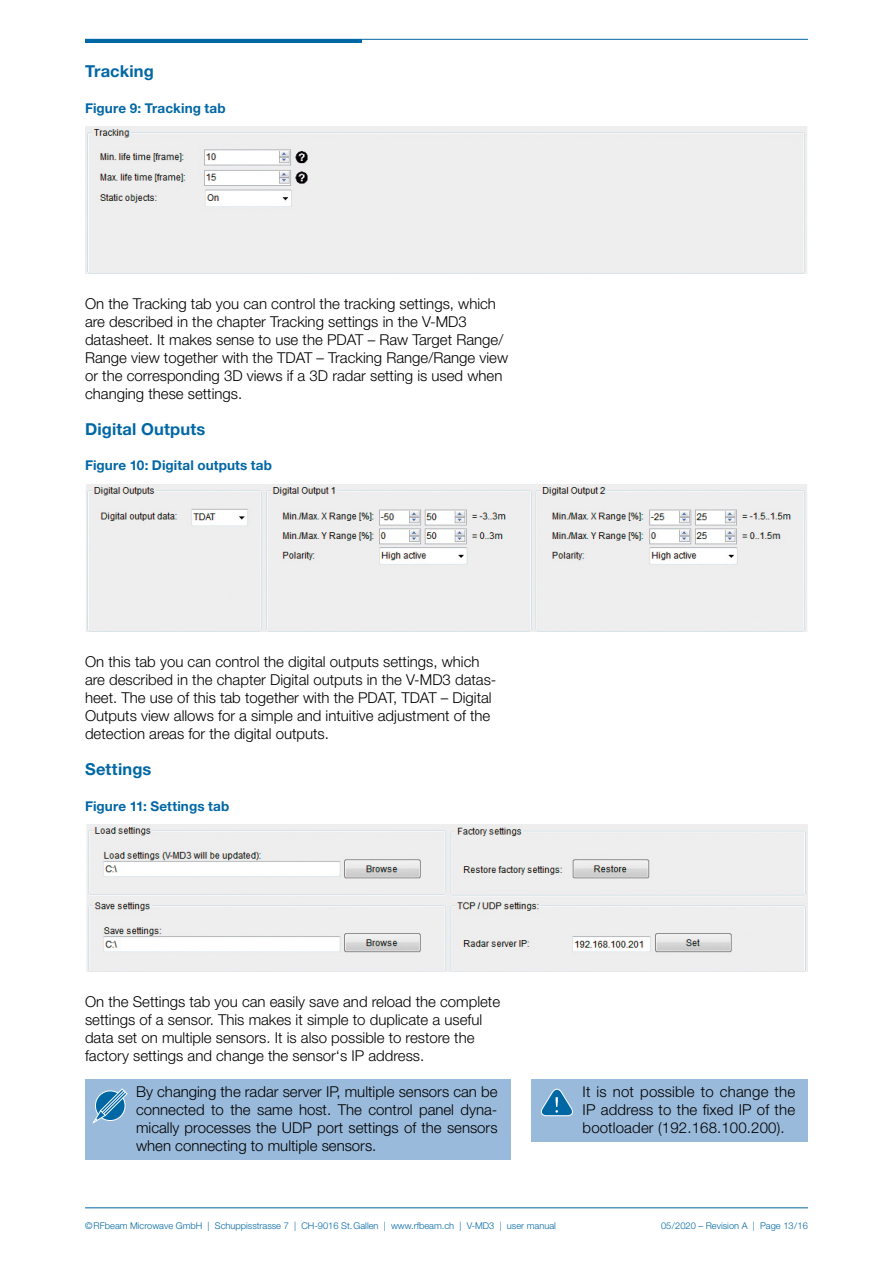
<style>
.page{position:relative;width:893px;height:1263px;background:#fff}
.page>*{position:absolute;margin:0;border:0;box-sizing:border-box;transform-origin:0 0}
.t1{font:700 16.5px "Helvetica Neue LT Std";letter-spacing:.01em;color:#0067a5}
.t2{font:300 15px/17.9px "Helvetica Neue LT Std";color:#000}
.t3{font:700 13.5px "Helvetica Neue LT Std";letter-spacing:.01em;color:#0067a5}
.t4{font:300 9.3px "Helvetica Neue LT Std";color:#0067a5}
</style>
<div class="page">
<hr style="left:85px;top:1207px;width:723px;height:1px;background:#0067a5">
<hr style="left:85px;top:39px;width:723px;height:1px;background:#0067a5">
<hr style="left:85px;top:39px;width:276px;height:4px;background:#0067a5">
<img style="left:85px;top:127px;width:722px;height:147px">
<img style="left:85px;top:485px;width:722px;height:146px">
<img style="left:86px;top:825px;width:722px;height:146px">
<div style="left:85px;top:1079px;width:425px;height:80px;background:#9abadb"></div>
<svg style="left:92px;top:1088px;width:36px;height:36px"></svg>
<div style="left:531px;top:1079px;width:277px;height:63px;background:#9abadb"></div>
<svg style="left:540px;top:1088px;width:33px;height:28px"></svg>
<p class="t1" style="left:85px;top:61px;width:70px">Tracking</p>
<p class="t3" style="left:85px;top:99px;width:142px">Figure 9: Tracking tab</p>
<p class="t2" style="left:85px;top:295px;width:425px">On the Tracking tab you can control the tracking settings, which are described in the chapter Tracking settings in the V-MD3 datasheet. It makes sense to use the PDAT – Raw Target Range/ Range view together with the TDAT – Tracking Range/Range view or the corresponding 3D views if a 3D radar setting is used when changing these settings.</p>
<p class="t1" style="left:85px;top:419px;width:122px">Digital Outputs</p>
<p class="t3" style="left:85px;top:457px;width:189px">Figure 10: Digital outputs tab</p>
<p class="t2" style="left:85px;top:653px;width:413px">On this tab you can control the digital outputs settings, which are described in the chapter Digital outputs in the V-MD3 datas&shy;heet. The use of this tab together with the PDAT, TDAT – Digital Outputs view allows for a simple and intuitive adjustment of the detection areas for the digital outputs.</p>
<p class="t1" style="left:85px;top:759px;width:68px">Settings</p>
<p class="t3" style="left:85px;top:797px;width:146px">Figure 11: Settings tab</p>
<p class="t2" style="left:85px;top:993px;width:417px">On the Settings tab you can easily save and reload the complete settings of a sensor. This makes it simple to duplicate a useful data set on multiple sensors. It is also possible to restore the factory settings and change the sensor‘s IP address.</p>
<p class="t2" style="left:136px;top:1083px;width:363px;text-align:justify">By changing the radar server IP, multiple sensors can be connected to the same host. The control panel dyna&shy;mically processes the UDP port settings of the sensors when connecting to multiple sensors.</p>
<p class="t2" style="left:583px;top:1083px;width:214px;text-align:justify">It is not possible to change the IP address to the fixed IP of the bootloader (192.168.100.200).</p>
<p class="t4" style="left:85px;top:1220px;width:472px">©RFbeam Microwave GmbH | Schuppisstrasse 7 | CH-9016 St.Gallen | www.rfbeam.ch | V-MD3 | user manual</p>
<p class="t4" style="left:661px;top:1220px;width:148px">05/2020 – Revision A | Page 13/16</p>
</div>
